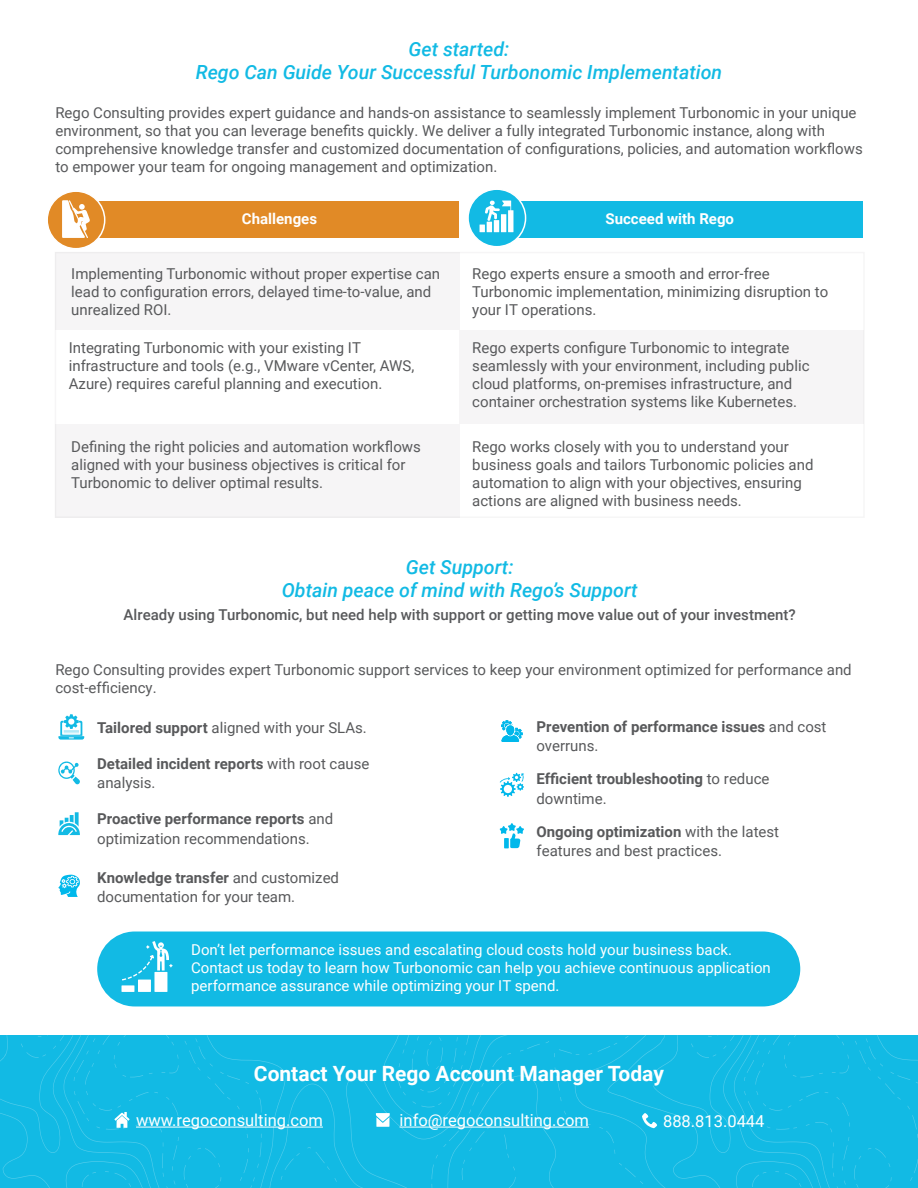
<style>
.page{position:relative;width:918px;height:1188px;background:#fff}
.page>*{position:absolute;margin:0;border:0;box-sizing:border-box;transform-origin:0 0}
.t1{font:700 21px "Roboto";color:#fff}
.t2{font:italic 500 19.5px/23.4px "Roboto";color:#12bae4;text-align:center}
.t3{font:16.5px "Roboto";color:#fff}
.t4{font:15px/18px "Roboto";color:#58595b}
.t5{font:15px/18px "Roboto";color:#fff}
.t6{font:700 15px/19.5px "Roboto";color:#58595b}
.t7{font:500 15px "Roboto";color:#58595b}
.t8{font:700 15px "Roboto";color:#fff}
.s1{font-weight:700}
.s2{font-weight:400}
</style>
<div class="page">
<div style="left:97px;top:932px;width:703px;height:74px;background:#12bae4;border-radius:37px"></div>
<div style="left:55px;top:202px;width:404px;height:36px;background:#e18a26"></div>
<div style="left:55px;top:253px;width:405px;height:77px;background:#f6f5f6"></div>
<div style="left:0;top:1035px;width:918px;height:153px;background:#12bae4"></div>
<hr style="left:136px;top:1127px;width:187px;height:1px;background:#fff">
<hr style="left:400px;top:1127px;width:189px;height:1px;background:#fff">
<div style="left:501px;top:202px;width:362px;height:36px;background:#12bae4"></div>
<div style="left:460px;top:330px;width:404px;height:94px;background:#f6f5f6"></div>
<div style="left:55px;top:424px;width:405px;height:94px;background:#f6f5f6"></div>
<div style="left:47px;top:191px;width:58px;height:58px;background:#e18a26;border-radius:50%"></div>
<div style="left:46px;top:190px;width:59px;height:59px;border:2px solid #fff;border-radius:50%"></div>
<svg style="left:62px;top:200px;width:28px;height:38px"></svg>
<div style="left:468px;top:189px;width:58px;height:58px;background:#12bae4;border-radius:50%"></div>
<div style="left:467px;top:188px;width:59px;height:59px;border:2px solid #fff;border-radius:50%"></div>
<svg style="left:480px;top:200px;width:33px;height:32px"></svg>
<svg style="left:58px;top:714px;width:27px;height:26px"></svg>
<svg style="left:58px;top:761px;width:22px;height:24px"></svg>
<svg style="left:58px;top:812px;width:22px;height:23px"></svg>
<svg style="left:58px;top:875px;width:22px;height:22px"></svg>
<svg style="left:501px;top:720px;width:22px;height:22px"></svg>
<svg style="left:500px;top:773px;width:24px;height:24px"></svg>
<svg style="left:500px;top:823px;width:24px;height:25px"></svg>
<svg style="left:122px;top:941px;width:51px;height:51px"></svg>
<h2 class="t2" style="left:196px;top:37px;width:528px">Get started:<br>Rego Can Guide Your Successful Turbonomic Implementation</h2>
<p class="t4" style="left:55px;top:103px;width:809px">Rego Consulting provides expert guidance and hands-on assistance to seamlessly implement Turbonomic in your unique environment, so that you can leverage benefits quickly. We deliver a fully integrated Turbonomic instance, along with comprehensive knowledge transfer and customized documentation of configurations, policies, and automation workflows to empower your team for ongoing management and optimization.</p>
<p class="t8" style="left:606px;top:208px;width:130px">Succeed with Rego</p>
<p class="t8" style="left:242px;top:208px;width:77px">Challenges</p>
<p class="t4" style="left:71px;top:264px;width:370px">Implementing Turbonomic without proper expertise can lead to configuration errors, delayed time-to-value, and unrealized ROI.</p>
<p class="t4" style="left:472px;top:264px;width:357px">Rego experts ensure a smooth and error-free<br>Turbonomic implementation, minimizing disruption to your IT operations.</p>
<p class="t4" style="left:69px;top:338px;width:347px">Integrating Turbonomic with your existing IT infrastructure and tools (e.g., VMware vCenter, AWS,<br>Azure) requires careful planning and execution.</p>
<p class="t4" style="left:472px;top:338px;width:339px">Rego experts configure Turbonomic to integrate seamlessly with your environment, including public cloud platforms, on-premises infrastructure, and container orchestration systems like Kubernetes.</p>
<p class="t4" style="left:71px;top:437px;width:351px">Defining the right policies and automation workflows aligned with your business objectives is critical for<br>Turbonomic to deliver optimal results.</p>
<p class="t4" style="left:472px;top:437px;width:343px">Rego works closely with you to understand your business goals and tailors Turbonomic policies and automation to align with your objectives, ensuring actions are aligned with business needs.</p>
<h2 class="t2" style="left:282px;top:554px;width:357px">Get Support:<br>Obtain peace of mind with Rego’s Support</h2>
<p class="t7" style="left:124px;top:604px;width:674px">Already using Turbonomic, but need help with support or getting move value out of your investment?</p>
<p class="t4" style="left:55px;top:660px;width:798px">Rego Consulting provides expert Turbonomic support services to keep your environment optimized for performance and cost-efficiency.</p>
<p class="t4" style="left:97px;top:718px;width:271px"><span class="s1">Tailored support</span> aligned with your SLAs.</p>
<p class="t6" style="left:97px;top:753px;width:274px">Detailed incident reports <span class="s2">with root cause analysis.</span></p>
<p class="t4" style="left:97px;top:809px;width:238px;line-height:19.5px"><span class="s1">Proactive performance reports</span> and optimization recommendations.</p>
<p class="t4" style="left:97px;top:867px;width:243px;line-height:19.5px"><span class="s1">Knowledge transfer</span> and customized documentation for your team.</p>
<p class="t6" style="left:537px;top:716px;width:292px">Prevention of performance issues <span class="s2">and cost overruns.</span></p>
<p class="t6" style="left:537px;top:769px;width:234px">Efficient troubleshooting <span class="s2">to reduce downtime.</span></p>
<p class="t4" style="left:537px;top:821px;width:244px;line-height:19.5px"><span class="s1">Ongoing optimization</span> with the latest features and best practices.</p>
<p class="t5" style="left:191px;top:940px;width:581px">Don’t let performance issues and escalating cloud costs hold your business back.<br>Contact us today to learn how Turbonomic can help you achieve continuous application performance assurance while optimizing your IT spend.</p>
<h1 class="t1" style="left:254px;top:1059px;width:412px">Contact Your Rego Account Manager Today</h1>
<p class="t3" style="left:136px;top:1108px;width:188px">www.regoconsulting.com</p>
<p class="t3" style="left:400px;top:1108px;width:191px">info@regoconsulting.com</p>
<p class="t3" style="left:663px;top:1110px;width:103px">888.813.0444</p>
</div>
